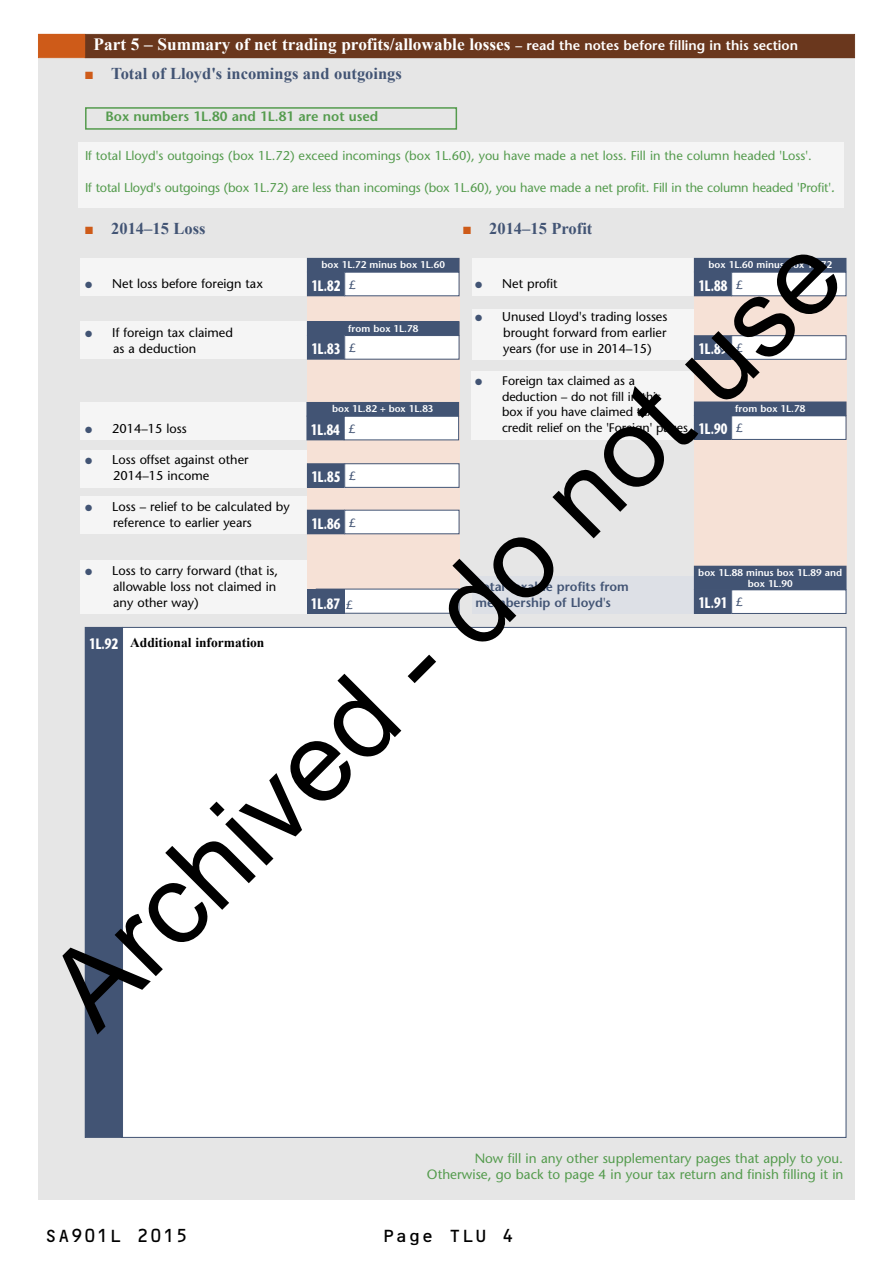
<style>
.page{position:relative;width:893px;height:1263px;background:#fff}
.page>*{position:absolute;margin:0;border:0;box-sizing:border-box;transform-origin:0 0}
.t1{font:112.5px "Arial";color:#000}
.t2{font:18px "OCRB";color:#000}
.t3{font:700 17.25px "Times New Roman";color:#fff}
.t4{font:700 16.5px "Times New Roman";color:#425474}
.t5{font:700 15px "Stone Sans";color:#fff;scale:.7 1}
.t6{font:13.5px/15.9px "Stone Sans";color:#549b4d;text-align:right}
.t7{font:600 13.5px "Stone Sans";color:#549b4d}
.t8{font:700 13.5px "Times New Roman";color:#000}
.t9{font:12.75px/15.9px "Stone Sans";color:#000}
.t10{font:12.75px "Stone Sans";letter-spacing:-.015em;color:#549b4d}
.t11{font:600 12.75px/15.9px "Stone Sans";color:#425474}
.t12{font:12.45px/15.9px "Stone Sans";letter-spacing:-.005em;color:#000}
.t13{font:600 9.75px/10.5px "Stone Sans";color:#fff;text-align:center}
.s1{font-family:"Stone Sans";font-weight:600;font-size:13.5px}
.s2{color:#ce5b19}
.s3{font-weight:600;font-style:italic}
.s4{font-weight:400;font-size:12px;color:#425474}
.s5{color:#425474}
.s6{font-family:"Stone Sans";font-size:15px;color:#fff}
</style>
<div class="page">
<div style="left:38px;top:52px;width:817px;height:1147px;background:#e6e6e6"></div>
<div style="left:81px;top:496px;width:378px;height:38px;background:#f5f5f5"></div>
<div style="left:78px;top:142px;width:765px;height:66px;background:#f5f5f5"></div>
<div style="left:472px;top:309px;width:374px;height:50px;background:#f5f5f5"></div>
<div style="left:694px;top:258px;width:152px;height:328px;background:#f6e1d6"></div>
<div style="left:81px;top:560px;width:378px;height:54px;background:#f5f5f5"></div>
<div style="left:81px;top:450px;width:378px;height:38px;background:#f5f5f5"></div>
<div style="left:307px;top:258px;width:152px;height:336px;background:#f6e1d6"></div>
<div style="left:472px;top:576px;width:374px;height:38px;background:#dde0e6"></div>
<div style="left:81px;top:402px;width:378px;height:38px;background:#f5f5f5"></div>
<div style="left:472px;top:371px;width:222px;height:69px;background:#f5f5f5"></div>
<div style="left:472px;top:258px;width:374px;height:38px;background:#f5f5f5"></div>
<div style="left:81px;top:258px;width:378px;height:38px;background:#f5f5f5"></div>
<div style="left:316px;top:589px;width:143px;height:24px;background:#fff"></div>
<div style="left:307px;top:589px;width:37px;height:24px;background:#425474"></div>
<div style="left:81px;top:321px;width:378px;height:38px;background:#f5f5f5"></div>
<div style="left:85px;top:107px;width:372px;height:23px;border:2px solid #549b4d"></div>
<div style="left:694px;top:416px;width:37px;height:23px;background:#425474"></div>
<div style="left:694px;top:416px;width:37px;height:24px;border:1px solid #425474"></div>
<div style="left:732px;top:416px;width:114px;height:23px;background:#fff"></div>
<div style="left:731px;top:416px;width:115px;height:24px;border:1px solid #425474"></div>
<div style="left:694px;top:258px;width:152px;height:14px;border:1px solid #425474"></div>
<div style="left:694px;top:272px;width:37px;height:24px;background:#425474"></div>
<div style="left:732px;top:272px;width:114px;height:24px;background:#fff"></div>
<div style="left:731px;top:272px;width:115px;height:24px;border:1px solid #425474"></div>
<div style="left:307px;top:402px;width:152px;height:14px;border:1px solid #425474"></div>
<div style="left:307px;top:416px;width:37px;height:24px;background:#425474"></div>
<div style="left:344px;top:416px;width:114px;height:24px;background:#fff"></div>
<div style="left:344px;top:416px;width:115px;height:24px;border:1px solid #425474"></div>
<div style="left:307px;top:322px;width:152px;height:13px;border:1px solid #425474"></div>
<div style="left:308px;top:336px;width:36px;height:23px;background:#425474"></div>
<div style="left:307px;top:335px;width:37px;height:24px;border:1px solid #425474"></div>
<div style="left:345px;top:336px;width:114px;height:23px;background:#fff"></div>
<div style="left:344px;top:335px;width:115px;height:24px;border:1px solid #425474"></div>
<div style="left:307px;top:258px;width:152px;height:14px;border:1px solid #425474"></div>
<div style="left:308px;top:272px;width:36px;height:24px;background:#425474"></div>
<div style="left:307px;top:272px;width:37px;height:24px;border:1px solid #425474"></div>
<div style="left:345px;top:272px;width:114px;height:24px;background:#fff"></div>
<div style="left:344px;top:272px;width:115px;height:24px;border:1px solid #425474"></div>
<div style="left:694px;top:566px;width:152px;height:23px;background:#425474"></div>
<div style="left:694px;top:566px;width:152px;height:24px;border:1px solid #425474"></div>
<div style="left:694px;top:590px;width:37px;height:23px;background:#425474"></div>
<div style="left:694px;top:590px;width:37px;height:24px;border:1px solid #425474"></div>
<div style="left:732px;top:590px;width:114px;height:23px;background:#fff"></div>
<div style="left:731px;top:590px;width:115px;height:24px;border:1px solid #425474"></div>
<div style="left:694px;top:336px;width:37px;height:23px;background:#425474"></div>
<div style="left:694px;top:335px;width:37px;height:24px;border:1px solid #425474"></div>
<div style="left:732px;top:336px;width:114px;height:23px;background:#fff"></div>
<div style="left:731px;top:335px;width:115px;height:24px;border:1px solid #425474"></div>
<div style="left:308px;top:510px;width:36px;height:24px;background:#425474"></div>
<div style="left:307px;top:510px;width:37px;height:24px;border:1px solid #425474"></div>
<div style="left:345px;top:510px;width:114px;height:24px;background:#fff"></div>
<div style="left:344px;top:510px;width:115px;height:24px;border:1px solid #425474"></div>
<div style="left:308px;top:464px;width:36px;height:23px;background:#425474"></div>
<div style="left:307px;top:464px;width:37px;height:24px;border:1px solid #425474"></div>
<div style="left:345px;top:464px;width:114px;height:23px;background:#fff"></div>
<div style="left:344px;top:464px;width:115px;height:24px;border:1px solid #425474"></div>
<div style="left:85px;top:628px;width:37px;height:509px;background:#425474"></div>
<div style="left:123px;top:628px;width:723px;height:509px;background:#fff"></div>
<div style="left:86px;top:35px;width:768px;height:22px;background:#6a371d"></div>
<div style="left:85px;top:34px;width:770px;height:24px;border:1px solid #6a371d"></div>
<div style="left:39px;top:35px;width:45px;height:22px;background:#ce5b19"></div>
<div style="left:38px;top:34px;width:47px;height:24px;border:1px solid #ce5b19"></div>
<div style="left:694px;top:402px;width:152px;height:14px;background:#425474"></div>
<div style="left:694px;top:259px;width:152px;height:13px;background:#425474"></div>
<div style="left:307px;top:403px;width:151px;height:13px;background:#425474"></div>
<div style="left:308px;top:322px;width:151px;height:13px;background:#425474"></div>
<div style="left:308px;top:259px;width:151px;height:13px;background:#425474"></div>
<div style="left:694px;top:566px;width:152px;height:14px;background:#425474"></div>
<h3 class="t3" style="left:94px;top:32px;width:706px">Part 5 – Summary of net trading profits/allowable losses <span class="s1">– read the notes before filling in this section</span></h3>
<p class="t4" style="left:85px;top:62px;width:318px"><span class="s2">■</span> Total of Lloyd's incomings and outgoings</p>
<p class="t7" style="left:105px;top:111px;width:274px">Box numbers 1L.80 and 1L.81 are not used</p>
<p class="t10" style="left:85px;top:151px;width:728px">If total Lloyd's outgoings (box 1L.72) exceed incomings (box 1L.60), you have made a net loss. Fill in the column headed 'Loss'.</p>
<p class="t10" style="left:85px;top:183px;width:751px">If total Lloyd's outgoings (box 1L.72) are less than incomings (box 1L.60), you have made a net profit. Fill in the column headed 'Profit'<span class="s3">.</span></p>
<p class="t4" style="left:85px;top:217px;width:122px"><span class="s2">■</span> 2014–15 Loss</p>
<p class="t4" style="left:463px;top:217px;width:131px"><span class="s2">■</span> 2014–15 Profit</p>
<h1 class="t1" style="left:18px;top:954px;width:1065px;rotate:-45deg">Archived - do not use</h1>
<p class="t13" style="left:322px;top:261px;width:125px">box 1L.72 minus box 1L.60</p>
<p class="t5" style="left:311px;top:280px;width:65px">1L.82 <span class="s4">£</span></p>
<p class="t13" style="left:708px;top:261px;width:125px">box 1L.60 minus box 1L.72</p>
<p class="t5" style="left:698px;top:280px;width:65px">1L.88 <span class="s4">£</span></p>
<p class="t9" style="left:85px;top:277px;width:179px"><span class="s5">●</span> Net loss before foreign tax</p>
<p class="t9" style="left:113px;top:326px;width:121px;text-indent:-28px"><span class="s5">●</span> If foreign tax claimed as a deduction</p>
<p class="t9" style="left:475px;top:277px;width:84px"><span class="s5">●</span> Net profit</p>
<p class="t9" style="left:503px;top:310px;width:166px;text-align:justify;text-indent:-28px"><span class="s5">●</span> Unused Lloyd's trading losses brought forward from earlier years (for use in 2014–15)</p>
<p class="t12" style="left:502px;top:374px;width:187px;text-indent:-27px"><span class="s5">●</span> Foreign tax claimed as a deduction – do not fill in this<br>box if you have claimed tax<br>credit relief on the 'Foreign' pages</p>
<p class="t13" style="left:348px;top:324px;width:72px">from box 1L.78</p>
<p class="t5" style="left:311px;top:343px;width:65px">1L.83 <span class="s4">£</span></p>
<p class="t5" style="left:698px;top:343px;width:65px">1L.89 <span class="s4">£</span></p>
<p class="t13" style="left:735px;top:404px;width:72px">from box 1L.78</p>
<p class="t5" style="left:698px;top:423px;width:65px">1L.90 <span class="s4">£</span></p>
<p class="t13" style="left:332px;top:405px;width:103px">box 1L.82 + box 1L.83</p>
<p class="t5" style="left:311px;top:424px;width:65px">1L.84 <span class="s4">£</span></p>
<p class="t9" style="left:85px;top:422px;width:103px"><span class="s5">●</span> 2014–15 loss</p>
<p class="t9" style="left:113px;top:453px;width:137px;text-indent:-28px"><span class="s5">●</span> Loss offset against other<br>2014–15 income</p>
<p class="t9" style="left:113px;top:500px;width:178px;text-indent:-28px"><span class="s5">●</span> Loss – relief to be calculated by reference to earlier years</p>
<p class="t9" style="left:113px;top:564px;width:166px;text-indent:-28px"><span class="s5">●</span> Loss to carry forward (that is, allowable loss not claimed in any other way)</p>
<p class="t5" style="left:311px;top:471px;width:65px">1L.85 <span class="s4">£</span></p>
<p class="t5" style="left:311px;top:518px;width:65px">1L.86 <span class="s4">£</span></p>
<p class="t13" style="left:698px;top:568px;width:145px">box 1L.88 minus box 1L.89 and box 1L.90</p>
<p class="t5" style="left:698px;top:597px;width:65px">1L.91 <span class="s4">£</span></p>
<p class="t11" style="left:475px;top:580px;width:155px">Total taxable profits from membership of Lloyd's</p>
<p class="t5" style="left:311px;top:598px;width:62px">1L.87 <span class="s4">£</span></p>
<p class="t8" style="left:89px;top:634px;width:177px"><span class="s6">1L.92</span> Additional information</p>
<p class="t6" style="left:427px;top:1151px;width:418px">Now fill in any other supplementary pages that apply to you.<br>Otherwise, go back to page 4 in your tax return and finish filling it in</p>
<h2 class="t2" style="left:44px;top:1229px;width:145px">SA901L 2015</h2>
<h2 class="t2" style="left:382px;top:1229px;width:134px">Page TLU 4</h2>
</div>
